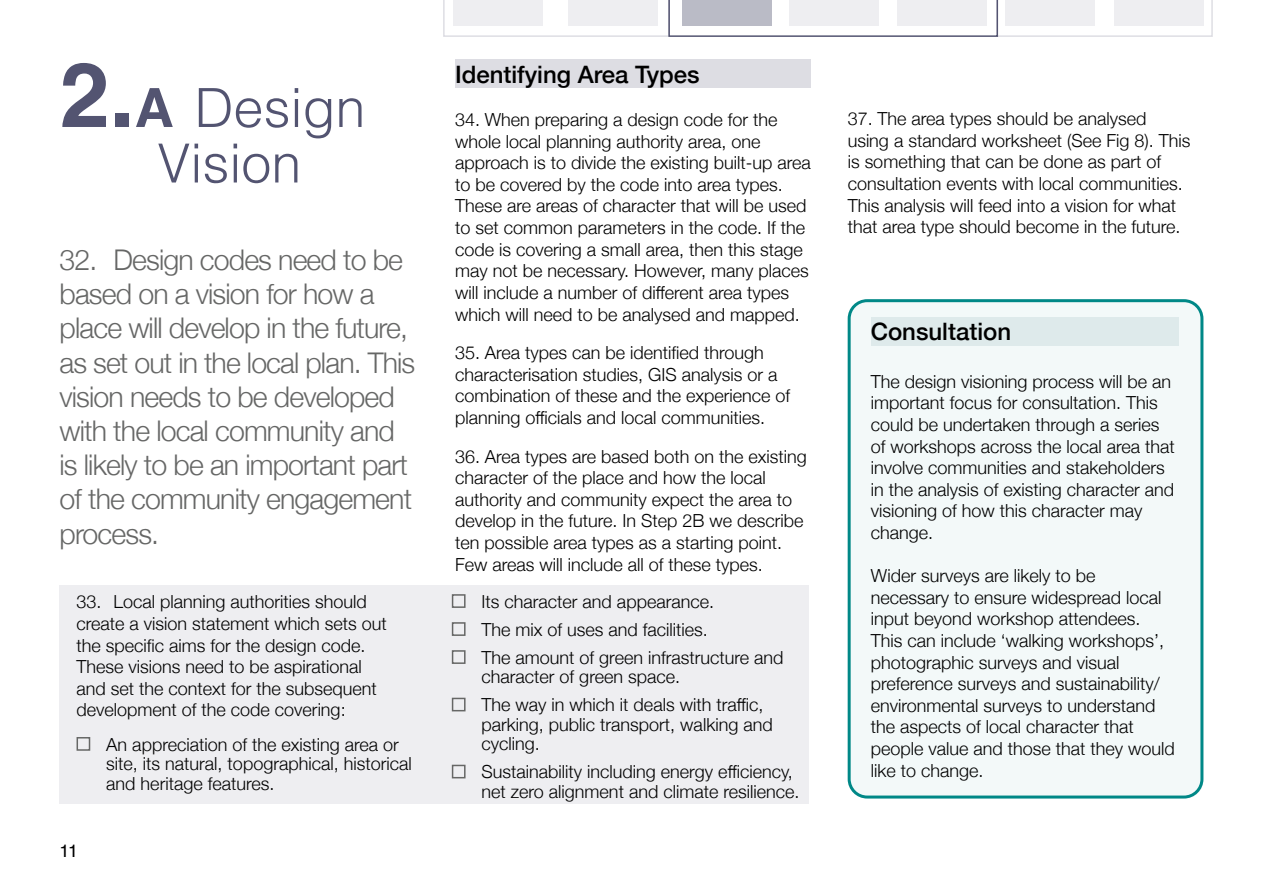
<style>
.page{position:relative;width:1263px;height:893px;background:#fff}
.page>*{position:absolute;margin:0;border:0;box-sizing:border-box;transform-origin:0 0}
.t1{font:300 54px/55.5px "Helvetica";color:#535471}
.t2{font:300 28.5px/34.2px "Helvetica Neue";letter-spacing:-.03em;color:#666766}
.t3{font:500 24px "Helvetica Neue";color:#000}
.t4{font:300 18px/21.6px "Helvetica Neue";color:#000}
.t5{font:18px "Helvetica";color:#000}
.s1{font-weight:700;font-size:90px}
.s2{font-weight:700}
</style>
<div class="page">
<div style="left:60px;top:585px;width:749px;height:219px;background:#eeeef1"></div>
<div style="left:851px;top:299px;width:352px;height:499px;background:#f3f9f9;border-radius:18px"></div>
<div style="left:871px;top:317px;width:308px;height:28px;background:#deeaeb"></div>
<div style="left:848px;top:299px;width:355px;height:499px;border:3px solid #008887;border-radius:18px"></div>
<div style="left:455px;top:59px;width:356px;height:29px;background:#dddde3"></div>
<svg style="left:443px;top:0;width:770px;height:37px"></svg>
<div style="left:77px;top:737px;width:13px;height:14px;border:2px solid #666766"></div>
<div style="left:452px;top:594px;width:13px;height:14px;border:2px solid #666766"></div>
<div style="left:452px;top:622px;width:13px;height:14px;border:2px solid #666766"></div>
<div style="left:452px;top:650px;width:13px;height:14px;border:2px solid #666766"></div>
<div style="left:452px;top:698px;width:13px;height:13px;border:2px solid #666766"></div>
<div style="left:452px;top:765px;width:13px;height:13px;border:2px solid #666766"></div>
<h1 class="t1" style="left:157px;top:76px;width:210px;text-indent:-98px"><span class="s1">2.</span><span class="s2">A</span> Design<br>Vision</h1>
<p class="t2" style="left:60px;top:241px;width:357px">32. Design codes need to be based on a vision for how a place will develop in the future, as set out in the local plan. This vision needs to be developed with the local community and is likely to be an important part of the community engagement process.</p>
<p class="t4" style="left:77px;top:590px;width:312px">33. Local planning authorities should create a vision statement which sets out</p>
<p class="t4" style="left:77px;top:633px;width:291px">the specific aims for the design code.</p>
<p class="t4" style="left:77px;top:655px;width:302px">These visions need to be aspirational and set the context for the subsequent development of the code covering:</p>
<p class="t4" style="left:106px;top:733px;width:307px;line-height:19.5px">An appreciation of the existing area or site, its natural, topographical, historical and heritage features.</p>
<p class="t5" style="left:60px;top:837px;width:20px">11</p>
<p class="t3" style="left:455px;top:55px;width:246px">Identifying Area Types</p>
<p class="t4" style="left:455px;top:108px;width:357px">34. When preparing a design code for the whole local planning authority area, one approach is to divide the existing built-up area to be covered by the code into area types.<br>These are areas of character that will be used to set common parameters in the code. If the code is covering a small area, then this stage may not be necessary. However, many places</p>
<p class="t4" style="left:455px;top:280px;width:336px">will include a number of different area types</p>
<p class="t4" style="left:455px;top:302px;width:346px">which will need to be analysed and mapped.</p>
<p class="t4" style="left:455px;top:341px;width:337px">35. Area types can be identified through characterisation studies, GIS analysis or a combination of these and the experience of</p>
<p class="t4" style="left:455px;top:405px;width:312px">planning officials and local communities.</p>
<p class="t4" style="left:455px;top:444px;width:353px">36. Area types are based both on the existing character of the place and how the local authority and community expect the area to develop in the future. In Step 2B we describe ten possible area types as a starting point.<br>Few areas will include all of these types.</p>
<p class="t4" style="left:482px;top:589px;width:234px">Its character and appearance.</p>
<p class="t4" style="left:482px;top:617px;width:228px">The mix of uses and facilities.</p>
<p class="t4" style="left:482px;top:646px;width:303px;line-height:19.5px">The amount of green infrastructure and character of green space.</p>
<p class="t4" style="left:482px;top:693px;width:283px">The way in which it deals with traffic,</p>
<p class="t4" style="left:482px;top:712px;width:293px">parking, public transport, walking and</p>
<p class="t4" style="left:482px;top:732px;width:60px">cycling.</p>
<p class="t4" style="left:482px;top:760px;width:313px">Sustainability including energy efficiency,</p>
<p class="t4" style="left:482px;top:779px;width:319px">net zero alignment and climate resilience.</p>
<p class="t4" style="left:848px;top:107px;width:344px">37. The area types should be analysed using a standard worksheet (See Fig 8). This is something that can be done as part of consultation events with local communities.<br>This analysis will feed into a vision for what that area type should become in the future.</p>
<p class="t3" style="left:871px;top:312px;width:142px">Consultation</p>
<p class="t4" style="left:871px;top:369px;width:306px">The design visioning process will be an important focus for consultation. This could be undertaken through a series of workshops across the local area that involve communities and stakeholders in the analysis of existing character and visioning of how this character may change.</p>
<p class="t4" style="left:871px;top:564px;width:306px">Wider surveys are likely to be necessary to ensure widespread local input beyond workshop attendees.<br>This can include ‘walking workshops’, photographic surveys and visual preference surveys and sustainability/ environmental surveys to understand the aspects of local character that people value and those that they would like to change.</p>
</div>
